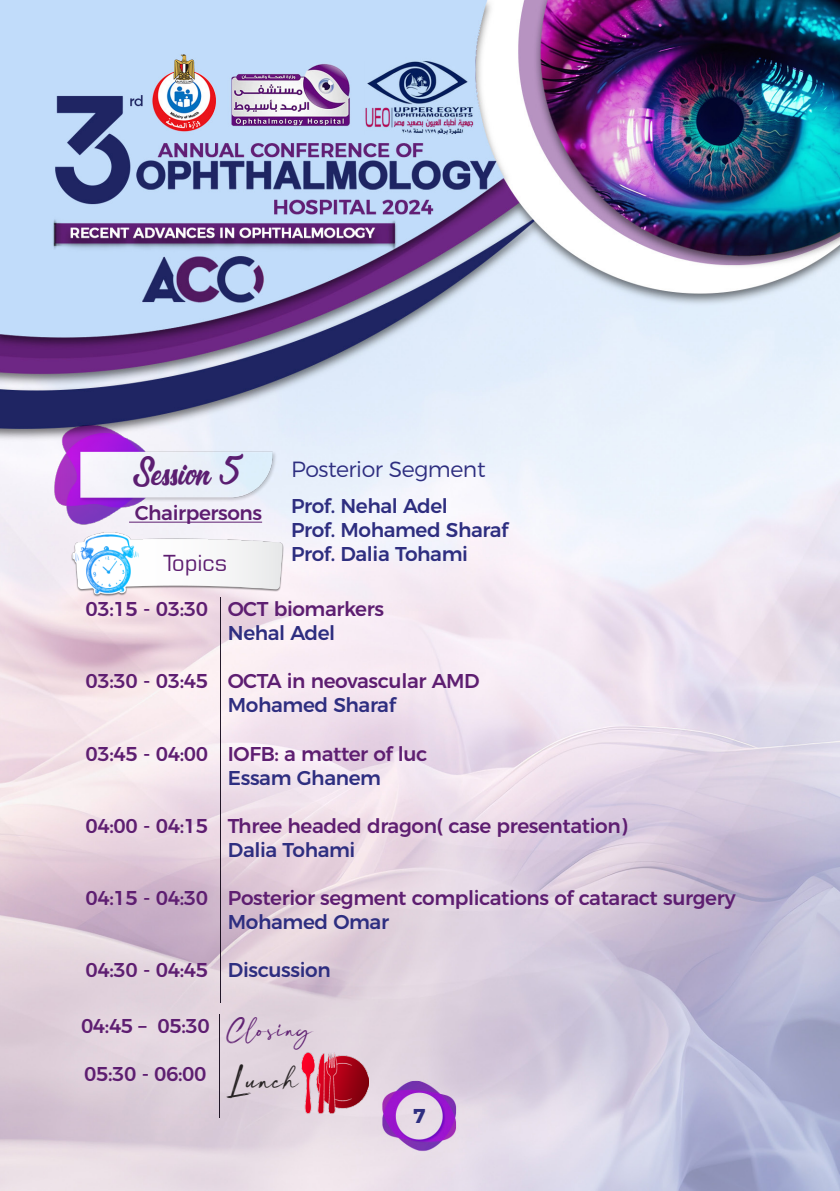
<style>
.page{position:relative;width:840px;height:1191px;background:#fff}
.page>*{position:absolute;margin:0;border:0;box-sizing:border-box;transform-origin:0 0}
.t1{font:32px "&Matchmaker";color:#5e1e71}
.t2{font:24px "Blue River";color:#231f20}
.t3{font:300 22px "Montserrat";letter-spacing:-.02em;color:#2e2e80}
.t4{font:22px "Square 721 BT";color:#5e1e71}
.t5{font:500 20px "Montserrat";letter-spacing:-.02em;color:#5e1e71}
.t6{font:500 20px "Montserrat";letter-spacing:-.02em;color:#2e2e80}
.t7{font:20px "Blue River";letter-spacing:-.02em;color:#5e1e71}
.t8{font:700 20px "Montserrat";color:#2e2e80}
</style>
<div class="page">
<img style="left:0;top:0;width:839px;height:1191px">
<hr style="left:220px;top:597px;width:1px;height:405px;background:#261c2e">
<hr style="left:219px;top:1014px;width:1px;height:103px;background:#261c2e">
<img style="left:67px;top:518px;width:221px;height:94px">
<img style="left:34px;top:399px;width:253px;height:137px">
<img style="left:301px;top:1048px;width:68px;height:69px">
<p class="t1" style="left:132px;top:451px;width:113px">Session 5</p>
<p class="t5" style="left:135px;top:497px;width:129px">Chairpersons</p>
<p class="t4" style="left:164px;top:549px;width:65px">Topics</p>
<p class="t3" style="left:291px;top:452px;width:196px">Posterior Segment</p>
<p class="t6" style="left:291px;top:489px;width:158px">Prof. Nehal Adel</p>
<p class="t6" style="left:291px;top:513px;width:219px">Prof. Mohamed Sharaf</p>
<p class="t6" style="left:291px;top:537px;width:178px">Prof. Dalia Tohami</p>
<p class="t5" style="left:86px;top:593px;width:124px">03:15 - 03:30</p>
<p class="t5" style="left:86px;top:665px;width:124px">03:30 - 03:45</p>
<p class="t5" style="left:86px;top:737px;width:124px">03:45 - 04:00</p>
<p class="t5" style="left:86px;top:809px;width:124px">04:00 - 04:15</p>
<p class="t5" style="left:86px;top:881px;width:124px">04:15 - 04:30</p>
<p class="t5" style="left:86px;top:953px;width:124px">04:30 - 04:45</p>
<p class="t5" style="left:81px;top:1010px;width:130px">04:45 – 05:30</p>
<p class="t5" style="left:84px;top:1058px;width:124px">05:30 - 06:00</p>
<p class="t5" style="left:228px;top:593px;width:157px">OCT biomarkers</p>
<p class="t6" style="left:228px;top:617px;width:109px">Nehal Adel</p>
<p class="t5" style="left:228px;top:665px;width:253px">OCTA in neovascular AMD</p>
<p class="t6" style="left:228px;top:689px;width:169px">Mohamed Sharaf</p>
<p class="t5" style="left:228px;top:737px;width:201px">IOFB: a matter of luc</p>
<p class="t6" style="left:228px;top:761px;width:154px">Essam Ghanem</p>
<p class="t5" style="left:228px;top:809px;width:400px">Three headed dragon( case presentation)</p>
<p class="t6" style="left:228px;top:833px;width:129px">Dalia Tohami</p>
<p class="t5" style="left:228px;top:881px;width:509px">Posterior segment complications of cataract surgery</p>
<p class="t6" style="left:228px;top:905px;width:162px">Mohamed Omar</p>
<p class="t6" style="left:228px;top:953px;width:104px">Discussion</p>
<p class="t7" style="left:226px;top:1017px;width:88px">Closing</p>
<p class="t2" style="left:226px;top:1066px;width:74px">Lunch</p>
<p class="t8" style="left:413px;top:1099px;width:14px">7</p>
</div>
